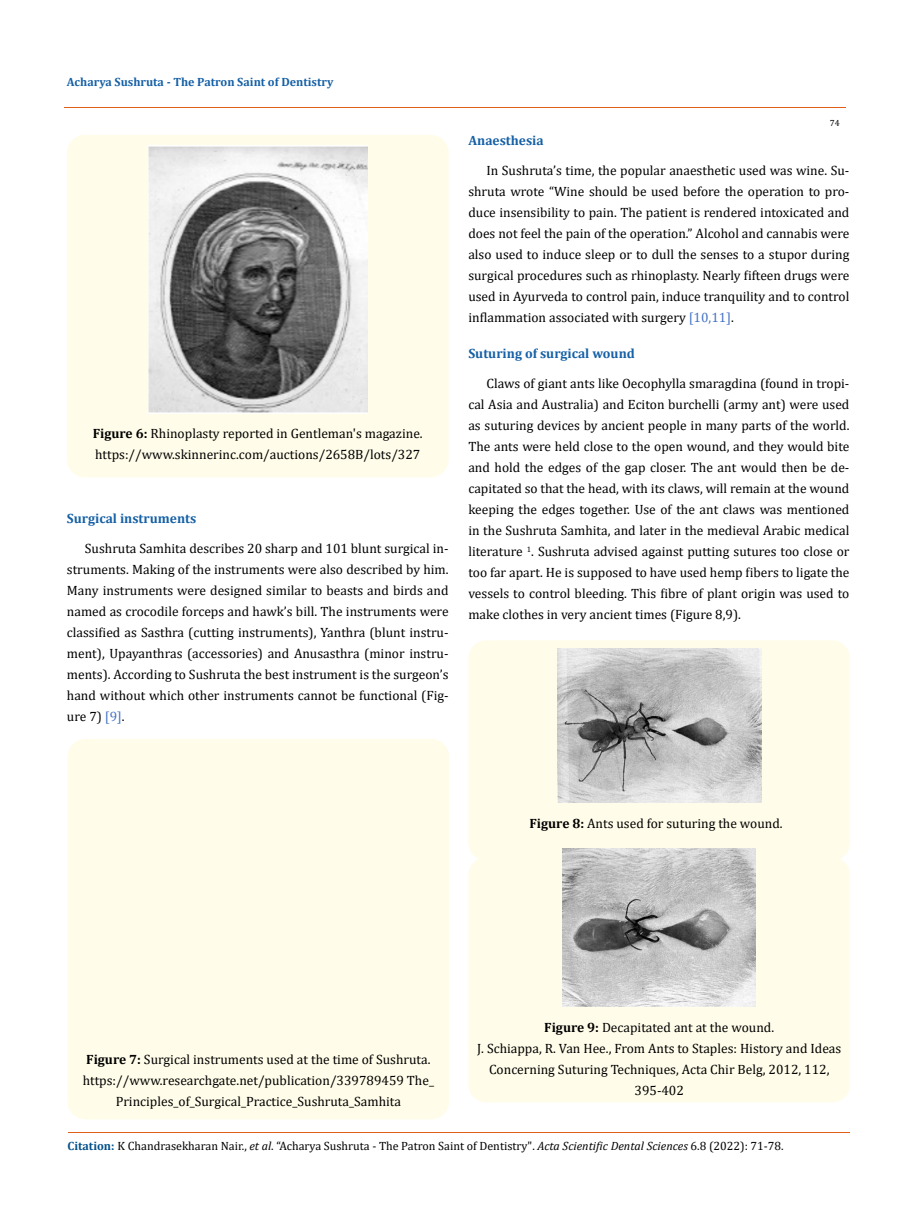
<style>
.page{position:relative;width:917px;height:1224px;background:#fff}
.page>*{position:absolute;margin:0;border:0;box-sizing:border-box;transform-origin:0 0}
.t1{font:13.5px/21px "Cambria";color:#000;text-align:justify}
.t2{font:700 13.5px "Cambria";color:#1560a6}
.t3{font:12px "Cambria";color:#000}
.t4{font:700 12px "Cambria";color:#1560a6}
.t5{font:9px "Cambria";color:#000}
.s1{font-weight:700}
.s2{color:#4472c4}
.s3{font-weight:700;color:#035089}
.s4{font-style:italic}
</style>
<div class="page">
<div style="left:67px;top:135px;width:381px;height:342px;background:#fffde9;border-radius:18px"></div>
<img style="left:148px;top:146px;width:219px;height:267px">
<div style="left:68px;top:739px;width:381px;height:380px;background:#fffde9;border-radius:18px"></div>
<div style="left:468px;top:640px;width:382px;height:221px;background:#fffde9;border-radius:18px"></div>
<img style="left:557px;top:648px;width:204px;height:155px">
<div style="left:468px;top:857px;width:382px;height:245px;background:#fffde9;border-radius:18px"></div>
<img style="left:562px;top:848px;width:194px;height:158px">
<hr style="left:64px;top:108px;width:781px;height:1px;background:#e05d1a">
<hr style="left:68px;top:1133px;width:781px;height:1px;background:#e05d1a">
<p class="t4" style="left:67px;top:73px;width:268px">Acharya Sushruta - The Patron Saint of Dentistry</p>
<p class="t1" style="left:93px;top:424px;width:331px;line-height:20.2px"><span class="s1">Figure 6:</span> Rhinoplasty reported in Gentleman's magazine. https://www.skinnerinc.com/auctions/2658B/lots/327</p>
<p class="t2" style="left:67px;top:508px;width:131px">Surgical instruments</p>
<p class="t1" style="left:67px;top:537px;width:383px;text-indent:18px">Sushruta Samhita describes 20 sharp and 101 blunt surgical in&shy;struments. Making of the instruments were also described by him.<br>Many instruments were designed similar to beasts and birds and named as crocodile forceps and hawk’s bill. The instruments were classified as Sasthra (cutting instruments), Yanthra (blunt instru&shy;ment), Upayanthras (accessories) and Anusasthra (minor instru&shy;ments). According to Sushruta the best instrument is the surgeon’s hand without which other instruments cannot be functional (Fig&shy;ure 7) <span class="s2">[9]</span>.</p>
<p class="t5" style="left:829px;top:118px;width:11px">74</p>
<p class="t2" style="left:468px;top:131px;width:77px">Anaesthesia</p>
<p class="t1" style="left:468px;top:160px;width:382px;text-indent:18px">In Sushruta’s time, the popular anaesthetic used was wine. Su&shy;shruta wrote “Wine should be used before the operation to pro&shy;duce insensibility to pain. The patient is rendered intoxicated and does not feel the pain of the operation.” Alcohol and cannabis were also used to induce sleep or to dull the senses to a stupor during surgical procedures such as rhinoplasty. Nearly fifteen drugs were used in Ayurveda to control pain, induce tranquility and to control inflammation associated with surgery <span class="s2">[10,11]</span>.</p>
<p class="t2" style="left:468px;top:344px;width:168px">Suturing of surgical wound</p>
<p class="t1" style="left:468px;top:373px;width:382px;text-indent:18px">Claws of giant ants like Oecophylla smaragdina (found in tropi&shy;cal Asia and Australia) and Eciton burchelli (army ant) were used as suturing devices by ancient people in many parts of the world.<br>The ants were held close to the open wound, and they would bite and hold the edges of the gap closer. The ant would then be de&shy;capitated so that the head, with its claws, will remain at the wound keeping the edges together. Use of the ant claws was mentioned in the Sushruta Samhita, and later in the medieval Arabic medical literature <sup>1</sup>. Sushruta advised against putting sutures too close or too far apart. He is supposed to have used hemp fibers to ligate the vessels to control bleeding. This fibre of plant origin was used to make clothes in very ancient times (Figure 8,9).</p>
<p class="t1" style="left:529px;top:813px;width:254px"><span class="s1">Figure 8:</span> Ants used for suturing the wound.</p>
<p class="t1" style="left:83px;top:1049px;width:353px;text-align:center"><span class="s1">Figure 7:</span> Surgical instruments used at the time of Sushruta. https://www.researchgate.net/publication/339789459 The_<br>Principles_of_Surgical_Practice_Sushruta_Samhita</p>
<p class="t1" style="left:477px;top:1016px;width:365px;text-align:center"><span class="s1">Figure 9:</span> Decapitated ant at the wound.<br>J. Schiappa, R. Van Hee., From Ants to Staples: History and Ideas Concerning Suturing Techniques, Acta Chir Belg, 2012, 112, 395-402</p>
<p class="t3" style="left:68px;top:1138px;width:717px"><span class="s3">Citation:</span> K Chandrasekharan Nair., <span class="s4">et al</span>. “Acharya Sushruta - The Patron Saint of Dentistry". <span class="s4">Acta Scientific Dental Sciences</span> 6.8 (2022): 71-78.</p>
</div>
